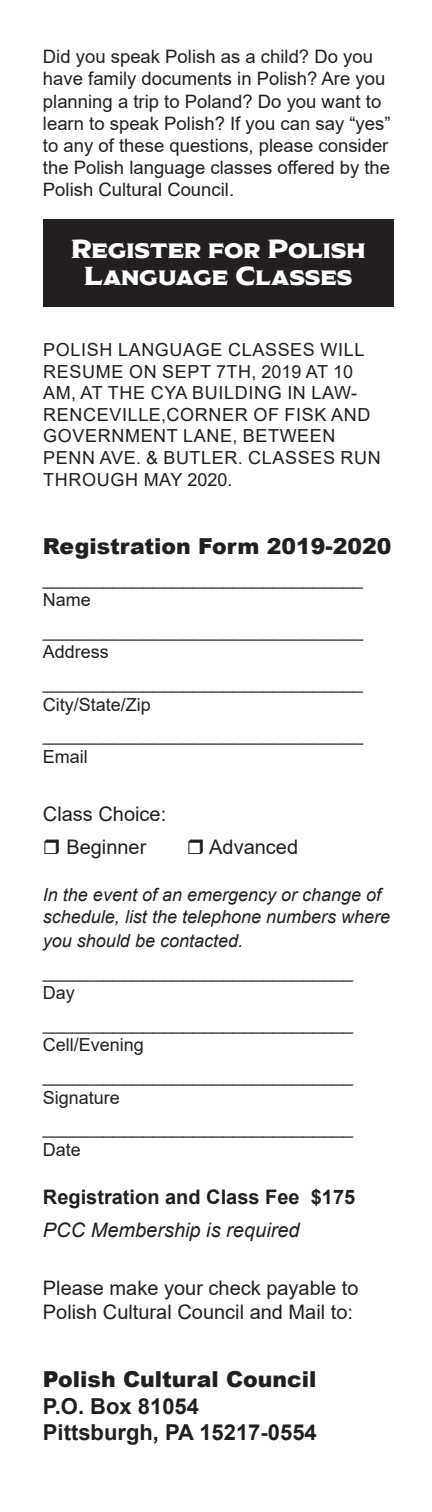
<style>
.page{position:relative;width:432px;height:1512px;background:#fff}
.page>*{position:absolute;margin:0;border:0;box-sizing:border-box;transform-origin:0 0}
.t1{font:26px "Modesto Expanded";color:#fff}
.t2{font:700 22px/26.4px "Arial";color:#231f20}
.t3{font:900 22px "Arial";color:#231f20}
.t4{font:20px/24px "Arial";color:#231f20}
.t5{font:700 20px "Arial";color:#231f20}
.t6{font:italic 20px "Arial";color:#231f20}
.t7{font:18.4px/22.2px "Arial";color:#231f20}
.t8{font:18px/21.6px "Arial";letter-spacing:.035em;color:#231f20}
.t9{font:18px/21.6px "Arial";color:#231f20}
.t10{font:italic 18px/21.6px "Arial";color:#231f20}
.s1{font-weight:900}
</style>
<div class="page">
<div style="left:43px;top:219px;width:350px;height:88px;background:#231f20"></div>
<p class="t7" style="left:43px;top:45px;width:349px">Did you speak Polish as a child? Do you have family documents in Polish? Are you planning a trip to Poland? Do you want to learn to speak Polish? If you can say “yes” to any of these questions, please consider the Polish language classes offered by the Polish Cultural Council.</p>
<p class="t1" style="left:71px;top:236px;width:296px">Register for Polish</p>
<p class="t1" style="left:84px;top:263px;width:270px">Language Classes</p>
<p class="t8" style="left:43px;top:339px;width:339px">POLISH LANGUAGE CLASSES WILL<br>RESUME ON SEPT 7TH, 2019 AT 10<br>AM, AT THE CYA BUILDING IN LAW-<br>RENCEVILLE,CORNER OF FISK AND<br>GOVERNMENT LANE, BETWEEN<br>PENN AVE. &amp; BUTLER. CLASSES RUN<br>THROUGH MAY 2020.</p>
<p class="t3" style="left:43px;top:530px;width:350px">Registration Form 2019-2020</p>
<p class="t8" style="left:43px;top:567px;width:322px">________________________________<br>Name</p>
<p class="t9" style="left:43px;top:619px;width:322px">________________________________<br>Address</p>
<p class="t9" style="left:43px;top:672px;width:322px">________________________________<br>City/State/Zip</p>
<p class="t8" style="left:43px;top:724px;width:322px">________________________________<br>Email</p>
<p class="t4" style="left:43px;top:802px;width:125px">Class Choice:</p>
<p class="t4" style="left:66px;top:835px;width:82px">Beginner</p>
<p class="t4" style="left:209px;top:835px;width:90px">Advanced</p>
<p class="t10" style="left:43px;top:884px;width:349px">In the event of an emergency or change of schedule, list the telephone numbers where</p>
<p class="t10" style="left:43px;top:930px;width:202px">you should be contacted.</p>
<p class="t8" style="left:43px;top:960px;width:312px">_______________________________<br>Day</p>
<p class="t9" style="left:43px;top:1012px;width:312px">_______________________________<br>Cell/Evening</p>
<p class="t9" style="left:43px;top:1065px;width:312px">_______________________________<br>Signature</p>
<p class="t8" style="left:43px;top:1117px;width:312px">_______________________________<br>Date</p>
<p class="t5" style="left:43px;top:1183px;width:314px">Registration and Class Fee $175</p>
<p class="t6" style="left:43px;top:1217px;width:258px">PCC Membership is required</p>
<p class="t4" style="left:43px;top:1276px;width:317px">Please make your check payable to<br>Polish Cultural Council and Mail to:</p>
<p class="t2" style="left:43px;top:1366px;width:275px"><span class="s1">Polish Cultural Council<br></span>P.O. Box 81054<br>Pittsburgh, PA 15217-0554</p>
</div>
